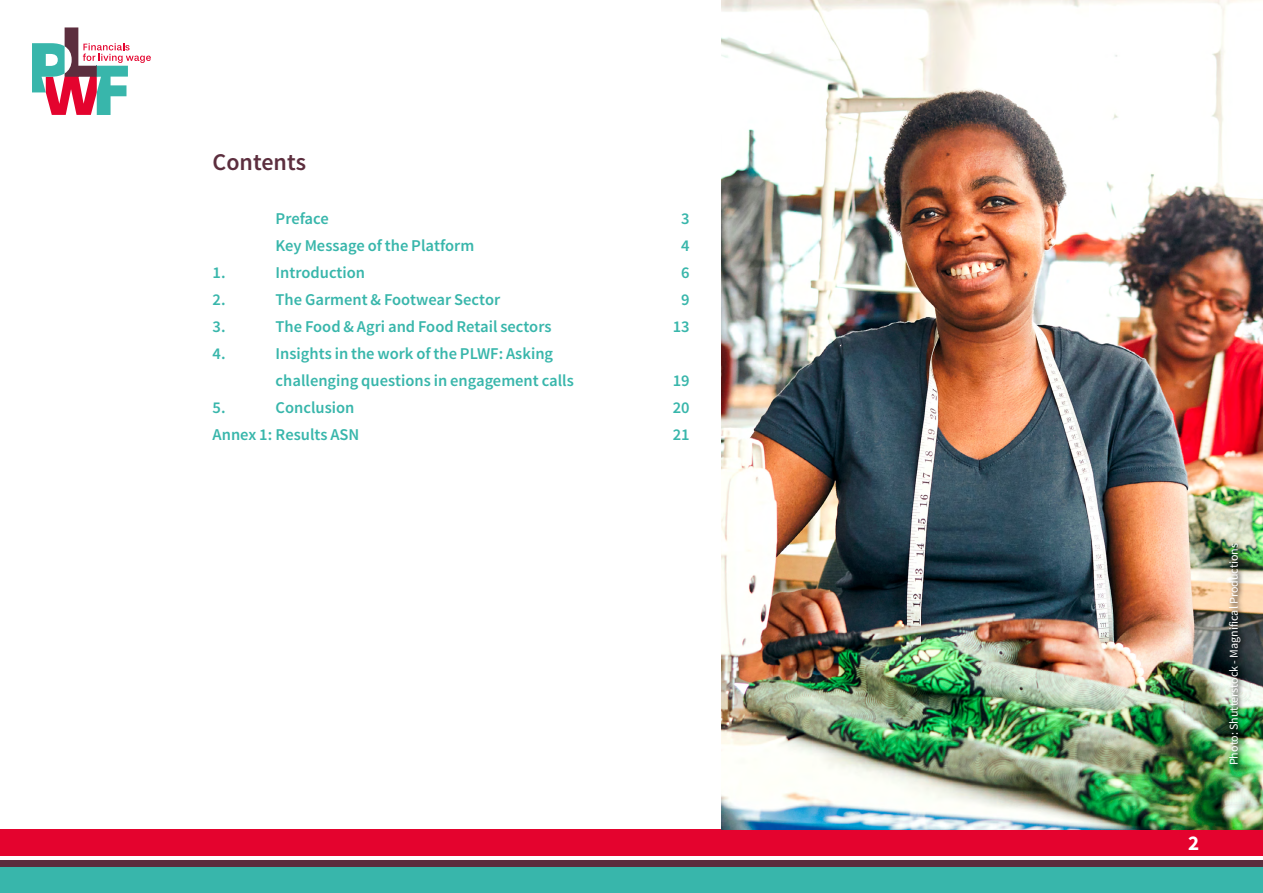
<style>
.page{position:relative;width:1263px;height:893px;background:#fff}
.page>*{position:absolute;margin:0;border:0;box-sizing:border-box;transform-origin:0 0}
.Kop{font:600 24px "Source Sans Pro";color:#5c2e3e}
.t1{font:700 21px "Source Sans Pro";color:#fff}
.t2{font:600 16.5px/27px "Source Sans Pro";color:#38b6ab}
.noten{font:12px "Source Sans Pro";color:#fff}
</style>
<div class="page">
<div style="left:0;top:829px;width:1263px;height:27px;background:#e4032e"></div>
<div style="left:0;top:866px;width:1263px;height:27px;background:#38b6ab"></div>
<div style="left:0;top:860px;width:1263px;height:6px;background:#5b2e3e"></div>
<svg style="left:32px;top:27px;width:119px;height:88px"></svg>
<img style="left:722px;top:0;width:541px;height:829px">
<img style="left:1227px;top:541px;width:20px;height:230px">
<p class="Kop" style="left:213px;top:147px;width:95px">Contents</p>
<p class="t2" style="left:276px;top:206px;width:55px">Preface</p>
<p class="t2" style="left:681px;top:206px;width:10px">3</p>
<p class="t2" style="left:276px;top:233px;width:200px">Key Message of the Platform</p>
<p class="t2" style="left:681px;top:233px;width:10px">4</p>
<p class="t2" style="left:213px;top:260px;width:15px">1.</p>
<p class="t2" style="left:276px;top:260px;width:91px">Introduction</p>
<p class="t2" style="left:681px;top:260px;width:10px">6</p>
<p class="t2" style="left:213px;top:287px;width:15px">2.</p>
<p class="t2" style="left:276px;top:287px;width:226px">The Garment &amp; Footwear Sector</p>
<p class="t2" style="left:681px;top:287px;width:10px">9</p>
<p class="t2" style="left:213px;top:314px;width:15px">3.</p>
<p class="t2" style="left:276px;top:314px;width:277px">The Food &amp; Agri and Food Retail sectors</p>
<p class="t2" style="left:673px;top:314px;width:18px">13</p>
<p class="t2" style="left:213px;top:341px;width:15px">4.</p>
<p class="t2" style="left:276px;top:341px;width:300px">Insights in the work of the PLWF: Asking challenging questions in engagement calls</p>
<p class="t2" style="left:673px;top:368px;width:18px">19</p>
<p class="t2" style="left:213px;top:395px;width:15px">5.</p>
<p class="t2" style="left:276px;top:395px;width:80px">Conclusion</p>
<p class="t2" style="left:673px;top:395px;width:18px">20</p>
<p class="t2" style="left:213px;top:422px;width:148px">Annex 1: Results ASN</p>
<p class="t2" style="left:673px;top:422px;width:18px">21</p>
<p class="t1" style="left:1188px;top:830px;width:13px">2</p>
<p class="noten" style="left:1226px;top:765px;width:224px;rotate:-90deg">Photo: Shutterstock - Magnifical Productions</p>
</div>
